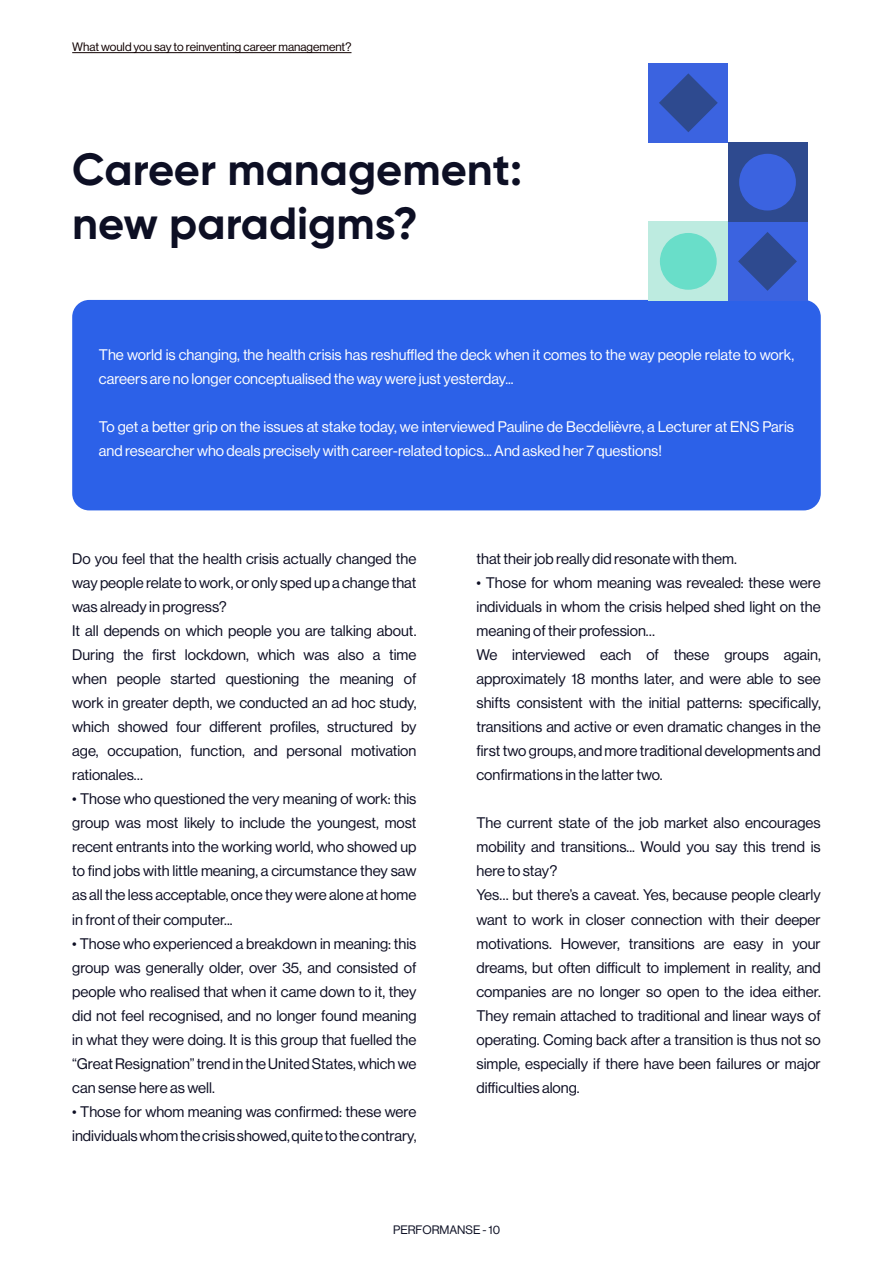
<style>
.page{position:relative;width:893px;height:1263px;background:#fff}
.page>*{position:absolute;margin:0;border:0;box-sizing:border-box;transform-origin:0 0}
.t1{font:700 45px/54px "Gilroy";color:#0d0f24}
.t2{font:15px/24px "N Haas Grotesk DS Pro 55 Rg";color:#0d0e23;text-align:justify}
.t3{font:15px/24px "N Haas Grotesk DS Pro 55 Rg";color:#fff}
.t4{font:12px "N Haas Grotesk DS Pro 55 Rg";color:#100000}
.t5{font:12px "N Haas Grotesk DS Pro 55 Rg";color:#0e1125}
</style>
<div class="page">
<div style="left:72px;top:300px;width:749px;height:210px;background:#2c61e8;border-radius:17px"></div>
<div style="left:728px;top:222px;width:79px;height:79px;background:#3b63e0"></div>
<div style="left:728px;top:143px;width:79px;height:79px;background:#2e4a8f"></div>
<div style="left:739px;top:154px;width:57px;height:56px;background:#3b63e0;border-radius:28px"></div>
<div style="left:649px;top:222px;width:79px;height:79px;background:#bdebe0"></div>
<svg style="left:660px;top:233px;width:57px;height:57px"></svg>
<div style="left:649px;top:63px;width:79px;height:79px;background:#3b63e0"></div>
<svg style="left:738px;top:232px;width:59px;height:59px"></svg>
<svg style="left:659px;top:73px;width:59px;height:59px"></svg>
<hr style="left:72px;top:52px;width:279px;height:1px;background:#100000">
<p class="t4" style="left:72px;top:38px;width:281px">What would you say to reinventing career management?</p>
<p class="t1" style="left:72px;top:142px;width:451px">Career management: new paradigms?</p>
<p class="t3" style="left:99px;top:342px;width:697px">The world is changing, the health crisis has reshuffled the deck when it comes to the way people relate to work, careers are no longer conceptualised the way were just yesterday...</p>
<p class="t3" style="left:99px;top:414px;width:697px">To get a better grip on the issues at stake today, we interviewed Pauline de Becdelièvre, a Lecturer at ENS Paris and researcher who deals precisely with career-related topics... And asked her 7 questions!</p>
<p class="t2" style="left:72px;top:546px;width:346px">Do you feel that the health crisis actually changed the way people relate to work, or only sped up a change that was already in progress?</p>
<p class="t2" style="left:72px;top:618px;width:346px">It all depends on which people you are talking about.<br>During the first lockdown, which was also a time when people started questioning the meaning of work in greater depth, we conducted an ad hoc study, which showed four different profiles, structured by age, occupation, function, and personal motivation rationales…</p>
<p class="t2" style="left:72px;top:786px;width:346px">• Those who questioned the very meaning of work: this group was most likely to include the youngest, most recent entrants into the working world, who showed up to find jobs with little meaning, a circumstance they saw as all the less acceptable, once they were alone at home in front of their computer...</p>
<p class="t2" style="left:72px;top:930px;width:346px">• Those who experienced a breakdown in meaning: this group was generally older, over 35, and consisted of people who realised that when it came down to it, they did not feel recognised, and no longer found meaning in what they were doing. It is this group that fuelled the “Great Resignation” trend in the United States, which we can sense here as well.</p>
<p class="t2" style="left:72px;top:1098px;width:346px">• Those for whom meaning was confirmed: these were individuals whom the crisis showed, quite to the contrary,</p>
<p class="t2" style="left:476px;top:546px;width:262px">that their job really did resonate with them.</p>
<p class="t2" style="left:476px;top:570px;width:346px">• Those for whom meaning was revealed: these were individuals in whom the crisis helped shed light on the meaning of their profession…</p>
<p class="t2" style="left:476px;top:642px;width:346px">We interviewed each of these groups again, approximately 18 months later, and were able to see shifts consistent with the initial patterns: specifically, transitions and active or even dramatic changes in the first two groups, and more traditional developments and confirmations in the latter two.</p>
<p class="t2" style="left:476px;top:810px;width:346px">The current state of the job market also encourages mobility and transitions... Would you say this trend is here to stay?</p>
<p class="t2" style="left:476px;top:882px;width:346px">Yes… but there’s a caveat. Yes, because people clearly want to work in closer connection with their deeper motivations. However, transitions are easy in your dreams, but often difficult to implement in reality, and companies are no longer so open to the idea either.<br>They remain attached to traditional and linear ways of operating. Coming back after a transition is thus not so simple, especially if there have been failures or major difficulties along.</p>
<p class="t5" style="left:393px;top:1221px;width:109px">PERFORMANSE - 10</p>
</div>
